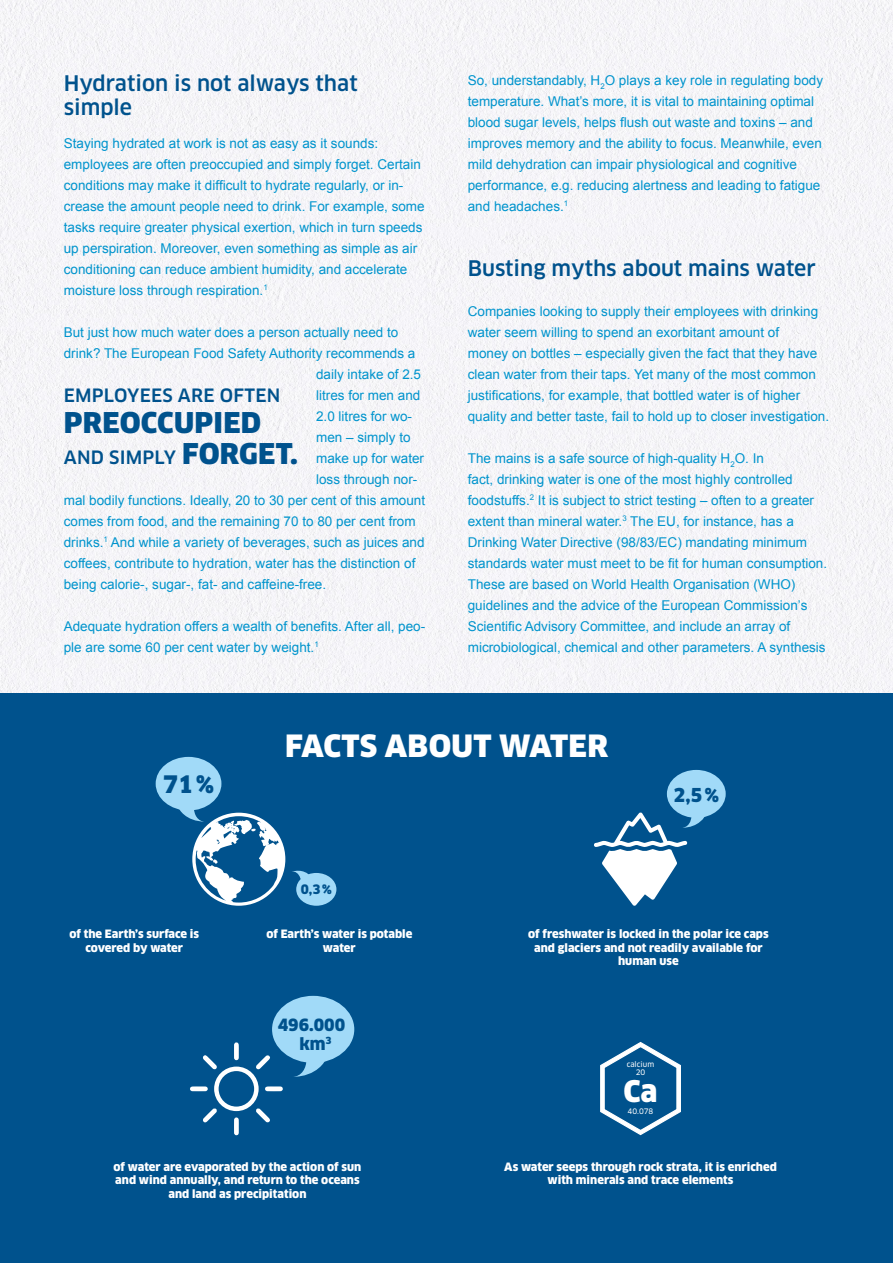
<style>
.page{position:relative;width:893px;height:1263px;background:#fff}
.page>*{position:absolute;margin:0;border:0;box-sizing:border-box;transform-origin:0 0}
.t1{font:900 30px "Clan Pro";letter-spacing:.01em;color:#fff}
.t2{font:900 29.1px "Clan Pro";color:#fff}
.t3{font:900 27.9px "Clan Pro";letter-spacing:.01em;color:#00528d}
.t4{font:900 23.55px "Clan Pro";color:#00528d}
.t5{font:500 21px/23.2px "Clan Pro";color:#00528d}
.t6{font:900 18.75px "Clan Pro";color:#00528d}
.t7{font:500 18px "Clan Pro";letter-spacing:.01em;color:#00528d}
.t8{font:900 16.5px/18.8px "Clan Pro";color:#00528d;text-align:center}
.t9{font:13.5px/21px "Arial";color:#0094cd}
.t10{font:900 12.75px "Clan Pro";color:#00528d}
.t11{font:900 11.25px/13.5px "Clan Pro";color:#fff;text-align:center}
.t12{font:7.35px "Clan Pro News";color:#fff}
.s1{font-weight:900;font-size:27.9px}
</style>
<div class="page">
<img style="left:0;top:0;width:893px;height:694px">
<div style="left:0;top:694px;width:893px;height:569px;background:#00528d"></div>
<div style="left:156px;top:757px;width:65px;height:53px;background:#a1daf8;border-radius:50%"></div>
<div style="left:272px;top:996px;width:82px;height:67px;background:#a1daf8;border-radius:50%"></div>
<svg style="left:292px;top:1058px;width:34px;height:19px"></svg>
<div style="left:667px;top:770px;width:59px;height:48px;background:#a1daf8;border-radius:50%"></div>
<div style="left:296px;top:873px;width:40px;height:33px;background:#a1daf8;border-radius:50%"></div>
<svg style="left:292px;top:870px;width:17px;height:14px"></svg>
<svg style="left:179px;top:797px;width:106px;height:109px"></svg>
<svg style="left:594px;top:806px;width:111px;height:100px"></svg>
<svg style="left:600px;top:1042px;width:81px;height:94px"></svg>
<svg style="left:234px;top:1042px;width:5px;height:18px"></svg>
<svg style="left:190px;top:1086px;width:18px;height:5px"></svg>
<svg style="left:265px;top:1086px;width:18px;height:5px"></svg>
<svg style="left:234px;top:1117px;width:5px;height:18px"></svg>
<svg style="left:203px;top:1055px;width:14px;height:14px"></svg>
<svg style="left:256px;top:1055px;width:14px;height:15px"></svg>
<svg style="left:203px;top:1108px;width:14px;height:14px"></svg>
<svg style="left:256px;top:1108px;width:14px;height:14px"></svg>
<div style="left:214px;top:1066px;width:45px;height:45px;border:4px solid #fff;border-radius:50%"></div>
<h3 class="t5" style="left:64px;top:72px;width:295px">Hydration is not always that simple</h3>
<p class="t9" style="left:64px;top:133px;width:362px">Staying hydrated at work is not as easy as it sounds: employees are often preoccupied and simply forget. Certain conditions may make it difficult to hydrate regularly, or in&shy;crease the amount people need to drink. For example, some tasks require greater physical exertion, which in turn speeds up perspiration. Moreover, even something as simple as air conditioning can reduce ambient humidity, and accelerate moisture loss through respiration.<sup>1</sup></p>
<p class="t9" style="left:64px;top:322px;width:336px">But just how much water does a person actually need to</p>
<p class="t9" style="left:64px;top:343px;width:353px">drink? The European Food Safety Authority recommends a</p>
<p class="t9" style="left:316px;top:364px;width:107px">daily intake of 2.5</p>
<p class="t9" style="left:316px;top:385px;width:106px">litres for men and</p>
<p class="t9" style="left:316px;top:406px;width:98px">2.0 litres for wo-</p>
<p class="t9" style="left:316px;top:427px;width:96px">men – simply to</p>
<p class="t9" style="left:316px;top:448px;width:110px">make up for water</p>
<p class="t9" style="left:316px;top:469px;width:103px">loss through nor-</p>
<p class="t9" style="left:64px;top:490px;width:363px">mal bodily functions. Ideally, 20 to 30 per cent of this amount</p>
<p class="t9" style="left:64px;top:511px;width:353px">comes from food, and the remaining 70 to 80 per cent from</p>
<p class="t9" style="left:64px;top:532px;width:362px">drinks.<sup>1</sup> And while a variety of beverages, such as juices and</p>
<p class="t9" style="left:64px;top:553px;width:353px">coffees, contribute to hydration, water has the distinction of</p>
<p class="t9" style="left:64px;top:574px;width:264px">being calorie-, sugar-, fat- and caffeine-free.</p>
<p class="t9" style="left:64px;top:616px;width:363px">Adequate hydration offers a wealth of benefits. After all, peo&shy;ple are some 60 per cent water by weight.<sup>1</sup></p>
<h3 class="t7" style="left:64px;top:384px;width:218px">EMPLOYEES ARE OFTEN</h3>
<h3 class="t3" style="left:64px;top:406px;width:199px">PREOCCUPIED</h3>
<h3 class="t7" style="left:64px;top:446px;width:235px">AND SIMPLY <span class="s1">FORGET.</span></h3>
<p class="t9" style="left:468px;top:70px;width:357px">So, understandably, H<sub>2</sub>O plays a key role in regulating body temperature. What’s more, it is vital to maintaining optimal blood sugar levels, helps flush out waste and toxins – and improves memory and the ability to focus. Meanwhile, even mild dehydration can impair physiological and cognitive performance, e.g. reducing alertness and leading to fatigue and headaches.<sup>1</sup></p>
<h3 class="t5" style="left:468px;top:257px;width:350px">Busting myths about mains water</h3>
<p class="t9" style="left:468px;top:301px;width:363px">Companies looking to supply their employees with drinking water seem willing to spend an exorbitant amount of<br>money on bottles – especially given the fact that they have clean water from their taps. Yet many of the most common justifications, for example, that bottled water is of higher quality and better taste, fail to hold up to closer investigation.</p>
<p class="t9" style="left:468px;top:448px;width:361px">The mains is a safe source of high-quality H<sub>2</sub>O. In<br>fact, drinking water is one of the most highly controlled foodstuffs.<sup>2</sup> It is subject to strict testing – often to a greater extent than mineral water.<sup>3</sup> The EU, for instance, has a Drinking Water Directive (98/83/EC) mandating minimum standards water must meet to be fit for human consumption.<br>These are based on World Health Organisation (WHO) guidelines and the advice of the European Commission’s Scientific Advisory Committee, and include an array of microbiological, chemical and other parameters. A synthesis</p>
<h3 class="t4" style="left:163px;top:770px;width:52px">71 %</h3>
<p class="t11" style="left:69px;top:927px;width:131px">of the Earth’s surface is covered by water</p>
<h1 class="t1" style="left:285px;top:728px;width:325px">FACTS ABOUT WATER</h1>
<p class="t10" style="left:301px;top:881px;width:32px">0,3 %</p>
<h3 class="t6" style="left:673px;top:784px;width:47px">2,5 %</h3>
<p class="t11" style="left:266px;top:927px;width:147px">of Earth’s water is potable water</p>
<p class="t11" style="left:528px;top:927px;width:242px">of freshwater is locked in the polar ice caps and glaciers and not readily available for human use</p>
<p class="t8" style="left:278px;top:1016px;width:69px">496.000 km<sup>3</sup></p>
<p class="t12" style="left:627px;top:1060px;width:29px">calcium</p>
<p class="t12" style="left:636px;top:1068px;width:11px">20</p>
<h2 class="t2" style="left:623px;top:1074px;width:36px">Ca</h2>
<p class="t12" style="left:627px;top:1107px;width:27px">40.078</p>
<p class="t11" style="left:114px;top:1160px;width:249px">of water are evaporated by the action of sun and wind annually, and return to the oceans and land as precipitation</p>
<p class="t11" style="left:504px;top:1160px;width:274px">As water seeps through rock strata, it is enriched with minerals and trace elements</p>
</div>
